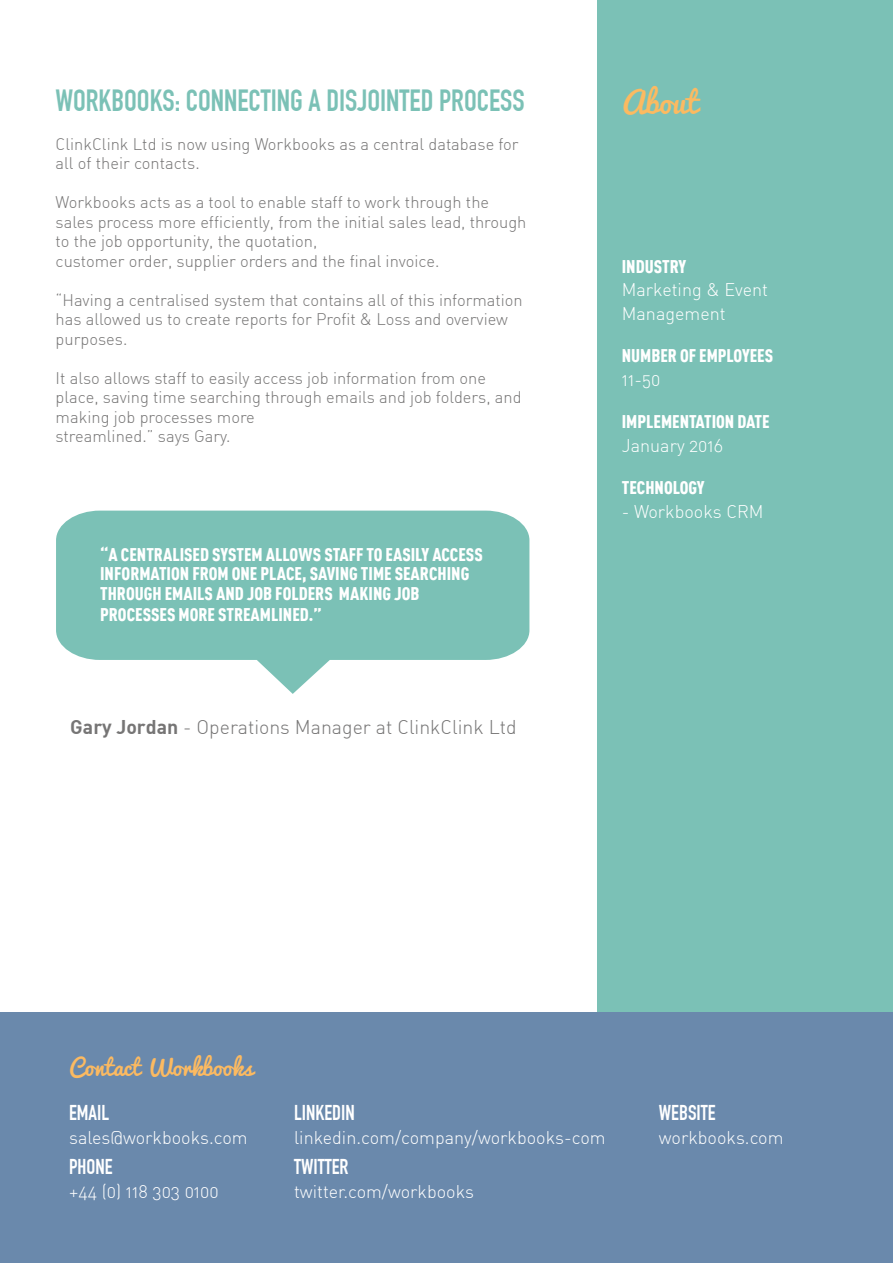
<style>
.page{position:relative;width:893px;height:1263px;background:#fff}
.page>*{position:absolute;margin:0;border:0;box-sizing:border-box;transform-origin:0 0}
.t1{font:700 30px "DIN Condensed";color:#7bc1b6}
.t2{font:30px "Pacifico";color:#fcba61}
.t3{font:22.5px "Pacifico";color:#fcba61}
.t4{font:700 21px "DIN Condensed";color:#fff}
.t5{font:19.5px "DIN Light Alternate";color:#767575}
.t6{font:18px/24px "DIN Light Alternate";color:#fff}
.t7{font:18px/20px "DIN Cond Black Alternate";color:#fff}
.t8{font:900 18px "DIN Cond";color:#fff}
.t9{font:16.5px/19.5px "DIN Light Alternate";color:#767575}
.s1{font-family:"DIN Cond";font-weight:900}
.s2{font-family:"DIN Bold"}
</style>
<div class="page">
<div style="left:597px;top:0;width:296px;height:1263px;background:#7bc1b6"></div>
<div style="left:0;top:1012px;width:893px;height:251px;background:#6a89ac"></div>
<svg style="left:56px;top:511px;width:473px;height:183px;fill:#7bc1b6"></svg>
<h1 class="t1" style="left:56px;top:83px;width:470px">WORKBOOKS: CONNECTING A DISJOINTED PROCESS</h1>
<p class="t9" style="left:56px;top:134px;width:464px">ClinkClink Ltd is now using Workbooks as a central database for all of their contacts.</p>
<p class="t9" style="left:56px;top:192px;width:472px">Workbooks acts as a tool to enable staff to work through the sales process more efficiently, from the initial sales lead, through to the job opportunity, the quotation,<br>customer order, supplier orders and the final invoice.</p>
<p class="t9" style="left:56px;top:290px;width:469px">“Having a centralised system that contains all of this information has allowed us to create reports for Profit &amp; Loss and overview purposes.</p>
<p class="t9" style="left:56px;top:368px;width:467px">It also allows staff to easily access job information from one place, saving time searching through emails and job folders, and making job processes more<br>streamlined.” says Gary.</p>
<p class="t7" style="left:100px;top:544px;width:384px"><span class="s1">“</span>A CENTRALISED SYSTEM ALLOWS STAFF TO EASILY ACCESS INFORMATION FROM ONE PLACE, SAVING TIME SEARCHING THROUGH EMAILS AND JOB FOLDERS MAKING JOB PROCESSES MORE STREAMLINED.<span class="s1">”</span></p>
<p class="t5" style="left:70px;top:715px;width:448px"><span class="s2">Gary Jordan</span> - Operations Manager at ClinkClink Ltd</p>
<h1 class="t2" style="left:622px;top:86px;width:78px">About</h1>
<p class="t8" style="left:622px;top:255px;width:66px">INDUSTRY</p>
<p class="t6" style="left:622px;top:278px;width:148px">Marketing &amp; Event<br>Management</p>
<p class="t8" style="left:622px;top:345px;width:153px">NUMBER OF EMPLOYEES</p>
<p class="t6" style="left:622px;top:368px;width:40px">11-50</p>
<p class="t8" style="left:622px;top:411px;width:149px">IMPLEMENTATION DATE</p>
<p class="t6" style="left:622px;top:434px;width:103px">January 2016</p>
<p class="t8" style="left:622px;top:477px;width:84px">TECHNOLOGY</p>
<p class="t6" style="left:622px;top:500px;width:143px">- Workbooks CRM</p>
<h2 class="t3" style="left:69px;top:1055px;width:185px">Contact Workbooks</h2>
<p class="t4" style="left:69px;top:1100px;width:42px">EMAIL</p>
<p class="t6" style="left:69px;top:1125px;width:180px">sales@workbooks.com</p>
<p class="t4" style="left:69px;top:1154px;width:45px">PHONE</p>
<p class="t6" style="left:69px;top:1179px;width:151px">+44 (0) 118 303 0100</p>
<p class="t4" style="left:294px;top:1100px;width:62px">LINKEDIN</p>
<p class="t6" style="left:294px;top:1125px;width:313px">linkedin.com/company/workbooks-com</p>
<p class="t4" style="left:294px;top:1154px;width:56px">TWITTER</p>
<p class="t6" style="left:294px;top:1179px;width:181px">twitter.com/workbooks</p>
<p class="t4" style="left:659px;top:1100px;width:58px">WEBSITE</p>
<p class="t6" style="left:659px;top:1125px;width:126px">workbooks.com</p>
</div>
